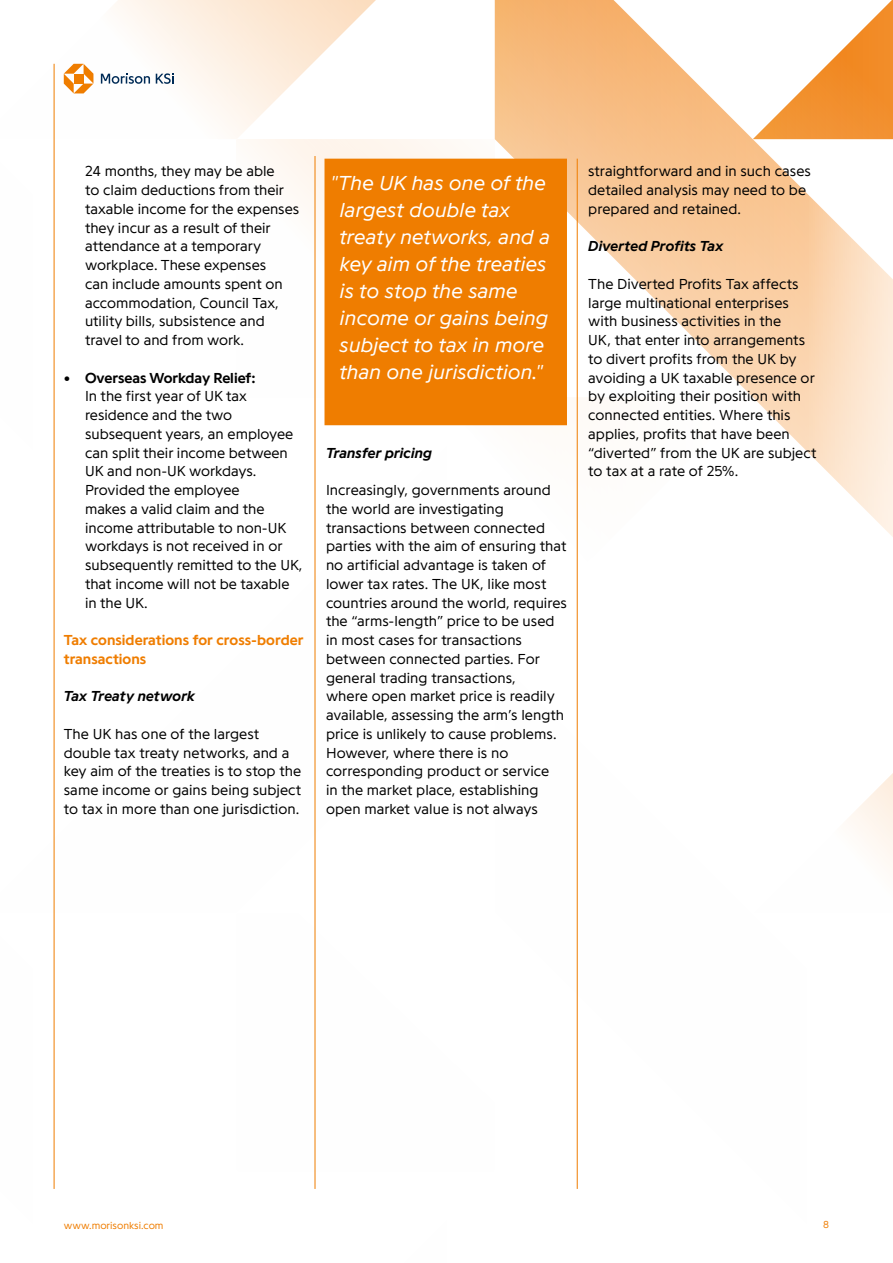
<style>
.page{position:relative;width:893px;height:1263px;background:#fff}
.page>*{position:absolute;margin:0;border:0;box-sizing:border-box;transform-origin:0 0}
.t1{font:italic 300 21px/27px "Programme";color:#fff}
.t2{font:300 15px/18.8px "Programme";color:#000}
.t3{font:italic 700 15px "Programme";letter-spacing:.005em;color:#000}
.t4{font:700 15px/18.8px "Programme";letter-spacing:.005em;color:#ef7d00}
.t5{font:700 15px "Programme";color:#000}
.t6{font:300 10.5px "Programme";color:#ef7d00}
</style>
<div class="page">
<svg style="left:53px;top:0;width:323px;height:139px"></svg>
<svg style="left:53px;top:148px;width:1px;height:507px"></svg>
<svg style="left:495px;top:0;width:398px;height:550px"></svg>
<svg style="left:753px;top:0;width:140px;height:139px"></svg>
<svg style="left:576px;top:655px;width:317px;height:534px"></svg>
<div style="left:237px;top:139px;width:258px;height:258px;background:linear-gradient(to right,#fefbf8,#fef7f0)"></div>
<svg style="left:64px;top:64px;width:29px;height:29px"></svg>
<svg style="left:101px;top:73px;width:73px;height:11px"></svg>
<hr style="left:54px;top:64px;width:1px;height:1125px;background:#ef7d00">
<hr style="left:577px;top:159px;width:1px;height:1030px;background:#ef7d00">
<hr style="left:315px;top:156px;width:1px;height:1033px;background:#ef7d00">
<div style="left:325px;top:159px;width:241px;height:265px;background:#ef7d00"></div>
<div style="left:324px;top:159px;width:243px;height:266px;border:2px solid #ef7d00"></div>
<p class="t2" style="left:85px;top:161px;width:216px">24 months, they may be able<br>to claim deductions from their taxable income for the expenses they incur as a result of their attendance at a temporary workplace. These expenses<br>can include amounts spent on accommodation, Council Tax, utility bills, subsistence and travel to and from work.</p>
<p class="t5" style="left:64px;top:368px;width:193px">• Overseas Workday Relief:</p>
<p class="t2" style="left:85px;top:386px;width:219px">In the first year of UK tax residence and the two subsequent years, an employee can split their income between<br>UK and non-UK workdays.<br>Provided the employee<br>makes a valid claim and the income attributable to non-UK workdays is not received in or subsequently remitted to the UK, that income will not be taxable in the UK.</p>
<p class="t4" style="left:64px;top:630px;width:241px">Tax considerations for cross-border transactions</p>
<p class="t3" style="left:64px;top:687px;width:133px">Tax Treaty network</p>
<p class="t2" style="left:64px;top:724px;width:239px">The UK has one of the largest double tax treaty networks, and a key aim of the treaties is to stop the same income or gains being subject to tax in more than one jurisdiction.</p>
<h1 class="t1" style="left:339px;top:169px;width:212px;text-indent:-9px">"The UK has one of the largest double tax treaty networks, and a key aim of the treaties is to stop the same income or gains being subject to tax in more than one jurisdiction."</h1>
<p class="t3" style="left:326px;top:443px;width:108px">Transfer pricing</p>
<p class="t2" style="left:326px;top:480px;width:242px">Increasingly, governments around the world are investigating transactions between connected parties with the aim of ensuring that no artificial advantage is taken of lower tax rates. The UK, like most countries around the world, requires the “arms-length” price to be used in most cases for transactions between connected parties. For general trading transactions,<br>where open market price is readily available, assessing the arm’s length price is unlikely to cause problems.<br>However, where there is no corresponding product or service<br>in the market place, establishing open market value is not always</p>
<p class="t2" style="left:588px;top:161px;width:224px">straightforward and in such cases detailed analysis may need to be prepared and retained.</p>
<p class="t3" style="left:588px;top:237px;width:137px">Diverted Profits Tax</p>
<p class="t2" style="left:588px;top:274px;width:230px">The Diverted Profits Tax affects large multinational enterprises with business activities in the<br>UK, that enter into arrangements to divert profits from the UK by avoiding a UK taxable presence or by exploiting their position with connected entities. Where this applies, profits that have been “diverted” from the UK are subject to tax at a rate of 25%.</p>
<p class="t6" style="left:64px;top:1219px;width:101px">www.morisonksi.com</p>
<p class="t6" style="left:823px;top:1217px;width:7px">8</p>
</div>
